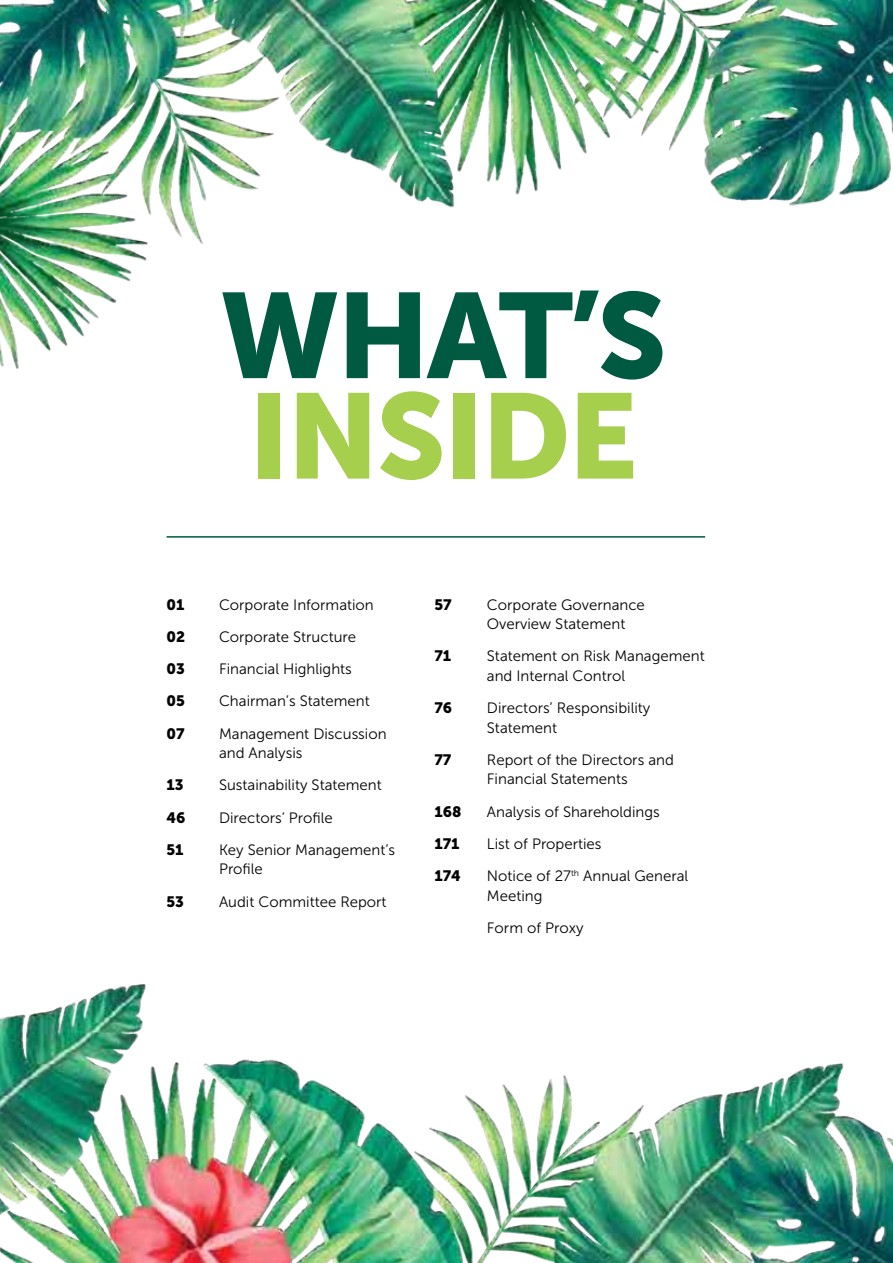
<style>
.page{position:relative;width:893px;height:1263px;background:#fff}
.page>*{position:absolute;margin:0;border:0;box-sizing:border-box;transform-origin:0 0}
.t1{font:120px "Museo Sans 900";color:#005941}
.t2{font:120px "Museo Sans 900";letter-spacing:-.025em;color:#a5cf4d}
.t3{font:15px/19.5px "Museo Sans 300";color:#000}
.t4{font:15px "Museo Sans 900";color:#000}
</style>
<div class="page">
<img style="left:0;top:0;width:893px;height:1263px">
<hr style="left:167px;top:536px;width:538px;height:2px;background:#005941">
<h1 class="t1" style="left:220px;top:268px;width:448px">WHAT’S</h1>
<h1 class="t2" style="left:249px;top:368px;width:391px">INSIDE</h1>
<p class="t4" style="left:167px;top:596px;width:19px">01</p>
<p class="t3" style="left:219px;top:595px;width:156px">Corporate Information</p>
<p class="t4" style="left:167px;top:628px;width:20px">02</p>
<p class="t3" style="left:219px;top:627px;width:139px">Corporate Structure</p>
<p class="t4" style="left:167px;top:660px;width:20px">03</p>
<p class="t3" style="left:219px;top:659px;width:134px">Financial Highlights</p>
<p class="t4" style="left:167px;top:692px;width:20px">05</p>
<p class="t3" style="left:219px;top:691px;width:152px">Chairman’s Statement</p>
<p class="t4" style="left:167px;top:725px;width:20px">07</p>
<p class="t3" style="left:219px;top:724px;width:169px">Management Discussion and Analysis</p>
<p class="t4" style="left:167px;top:776px;width:19px">13</p>
<p class="t3" style="left:219px;top:775px;width:164px">Sustainability Statement</p>
<p class="t4" style="left:167px;top:809px;width:20px">46</p>
<p class="t3" style="left:219px;top:808px;width:115px">Directors’ Profile</p>
<p class="t4" style="left:167px;top:841px;width:19px">51</p>
<p class="t3" style="left:219px;top:840px;width:178px">Key Senior Management’s<br>Profile</p>
<p class="t4" style="left:167px;top:893px;width:19px">53</p>
<p class="t3" style="left:219px;top:892px;width:169px">Audit Committee Report</p>
<p class="t4" style="left:434px;top:596px;width:19px">57</p>
<p class="t3" style="left:487px;top:595px;width:159px">Corporate Governance<br>Overview Statement</p>
<p class="t4" style="left:434px;top:647px;width:18px">71</p>
<p class="t3" style="left:487px;top:646px;width:219px">Statement on Risk Management and Internal Control</p>
<p class="t4" style="left:434px;top:699px;width:19px">76</p>
<p class="t3" style="left:487px;top:698px;width:165px">Directors’ Responsibility<br>Statement</p>
<p class="t4" style="left:434px;top:751px;width:19px">77</p>
<p class="t3" style="left:487px;top:750px;width:188px">Report of the Directors and<br>Financial Statements</p>
<p class="t4" style="left:434px;top:803px;width:28px">168</p>
<p class="t3" style="left:487px;top:802px;width:174px">Analysis of Shareholdings</p>
<p class="t4" style="left:434px;top:835px;width:27px">171</p>
<p class="t3" style="left:487px;top:834px;width:116px">List of Properties</p>
<p class="t4" style="left:434px;top:867px;width:28px">174</p>
<p class="t3" style="left:487px;top:866px;width:203px">Notice of 27<sup>th</sup> Annual General<br>Meeting</p>
<p class="t3" style="left:487px;top:918px;width:98px">Form of Proxy</p>
</div>
